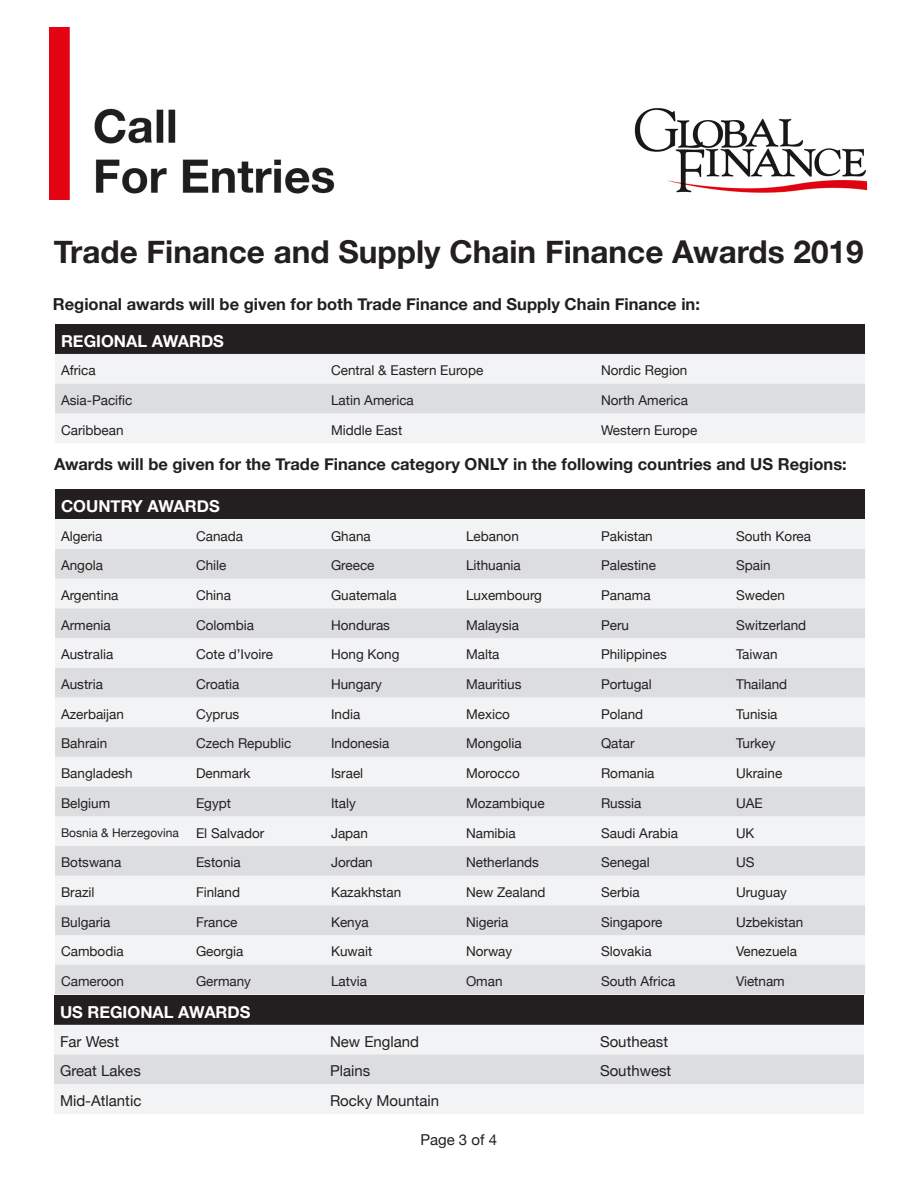
<style>
.page{position:relative;width:918px;height:1188px;background:#fff}
.page>*{position:absolute;margin:0;border:0;box-sizing:border-box;transform-origin:0 0}
.t1{font:700 31.5px "Helvetica Neue";color:#231f20}
.t2{font:700 16.5px "Helvetica Neue";color:#231f20}
.t3{font:700 16.5px "Helvetica Neue";color:#fff}
.t4{font:15px "Helvetica Neue";color:#231f20}
.t5{font:13.5px "Helvetica Neue";color:#231f20}
.t6{font:12px "Helvetica Neue";color:#231f20}
.s1{font-weight:400;color:#231f20}
</style>
<div class="page">
<div style="left:55px;top:324px;width:810px;height:30px;background:#231f20"></div>
<div style="left:55px;top:354px;width:810px;height:89px;background:#f2f3f4"></div>
<div style="left:55px;top:384px;width:810px;height:29px;background:#dcdddf"></div>
<div style="left:55px;top:490px;width:810px;height:29px;background:#231f20"></div>
<div style="left:55px;top:520px;width:810px;height:29px;background:#f2f3f4"></div>
<svg style="left:55px;top:549px;width:810px;height:445px;fill:#dedfe1"></svg>
<img style="left:50px;top:27px;width:818px;height:173px">
<div style="left:54px;top:995px;width:810px;height:30px;background:#231f20"></div>
<div style="left:54px;top:1025px;width:810px;height:89px;background:#f2f3f4"></div>
<div style="left:54px;top:1054px;width:810px;height:30px;background:#dcdddf"></div>
<p class="t1" style="left:54px;top:227px;width:811px">Trade Finance and Supply Chain Finance Awards 2019</p>
<p class="t2" style="left:53px;top:291px;width:649px">Regional awards will be given for both Trade Finance and Supply Chain Finance in:</p>
<p class="t3" style="left:61px;top:328px;width:164px">REGIONAL AWARDS</p>
<p class="t5" style="left:61px;top:361px;width:36px">Africa</p>
<p class="t5" style="left:331px;top:361px;width:154px">Central &amp; Eastern Europe</p>
<p class="t5" style="left:601px;top:361px;width:88px">Nordic Region</p>
<p class="t5" style="left:61px;top:390px;width:73px">Asia-Pacific</p>
<p class="t5" style="left:331px;top:390px;width:84px">Latin America</p>
<p class="t5" style="left:601px;top:390px;width:89px">North America</p>
<p class="t5" style="left:61px;top:420px;width:64px">Caribbean</p>
<p class="t5" style="left:331px;top:420px;width:73px">Middle East</p>
<p class="t5" style="left:601px;top:420px;width:98px">Western Europe</p>
<p class="t2" style="left:54px;top:451px;width:794px">Awards will be given for the Trade Finance category ONLY in the following countries and US Regions:</p>
<p class="t3" style="left:61px;top:494px;width:160px">COUNTRY AWARDS</p>
<p class="t5" style="left:61px;top:526px;width:43px">Algeria</p>
<p class="t5" style="left:196px;top:526px;width:49px">Canada</p>
<p class="t5" style="left:331px;top:526px;width:41px">Ghana</p>
<p class="t5" style="left:466px;top:526px;width:54px">Lebanon</p>
<p class="t5" style="left:601px;top:526px;width:53px">Pakistan</p>
<p class="t5" style="left:736px;top:526px;width:77px">South Korea</p>
<p class="t5" style="left:61px;top:556px;width:43px">Angola</p>
<p class="t5" style="left:196px;top:556px;width:32px">Chile</p>
<p class="t5" style="left:331px;top:556px;width:45px">Greece</p>
<p class="t5" style="left:466px;top:556px;width:56px">Lithuania</p>
<p class="t5" style="left:601px;top:556px;width:56px">Palestine</p>
<p class="t5" style="left:736px;top:556px;width:36px">Spain</p>
<p class="t5" style="left:61px;top:585px;width:59px">Argentina</p>
<p class="t5" style="left:196px;top:585px;width:37px">China</p>
<p class="t5" style="left:331px;top:585px;width:67px">Guatemala</p>
<p class="t5" style="left:466px;top:585px;width:77px">Luxembourg</p>
<p class="t5" style="left:601px;top:585px;width:51px">Panama</p>
<p class="t5" style="left:736px;top:585px;width:50px">Sweden</p>
<p class="t5" style="left:61px;top:615px;width:51px">Armenia</p>
<p class="t5" style="left:196px;top:615px;width:60px">Colombia</p>
<p class="t5" style="left:331px;top:615px;width:61px">Honduras</p>
<p class="t5" style="left:466px;top:615px;width:55px">Malaysia</p>
<p class="t5" style="left:601px;top:615px;width:29px">Peru</p>
<p class="t5" style="left:736px;top:615px;width:72px">Switzerland</p>
<p class="t5" style="left:61px;top:645px;width:54px">Australia</p>
<p class="t5" style="left:196px;top:645px;width:79px">Cote d’Ivoire</p>
<p class="t5" style="left:331px;top:645px;width:70px">Hong Kong</p>
<p class="t5" style="left:466px;top:645px;width:35px">Malta</p>
<p class="t5" style="left:601px;top:645px;width:67px">Philippines</p>
<p class="t5" style="left:736px;top:645px;width:43px">Taiwan</p>
<p class="t5" style="left:61px;top:675px;width:43px">Austria</p>
<p class="t5" style="left:196px;top:675px;width:45px">Croatia</p>
<p class="t5" style="left:331px;top:675px;width:53px">Hungary</p>
<p class="t5" style="left:466px;top:675px;width:57px">Mauritius</p>
<p class="t5" style="left:601px;top:675px;width:52px">Portugal</p>
<p class="t5" style="left:736px;top:675px;width:53px">Thailand</p>
<p class="t5" style="left:61px;top:704px;width:64px">Azerbaijan</p>
<p class="t5" style="left:196px;top:704px;width:45px">Cyprus</p>
<p class="t5" style="left:331px;top:704px;width:31px">India</p>
<p class="t5" style="left:466px;top:704px;width:45px">Mexico</p>
<p class="t5" style="left:601px;top:704px;width:44px">Poland</p>
<p class="t5" style="left:736px;top:704px;width:43px">Tunisia</p>
<p class="t5" style="left:61px;top:734px;width:48px">Bahrain</p>
<p class="t5" style="left:196px;top:734px;width:97px">Czech Republic</p>
<p class="t5" style="left:331px;top:734px;width:60px">Indonesia</p>
<p class="t5" style="left:466px;top:734px;width:57px">Mongolia</p>
<p class="t5" style="left:601px;top:734px;width:35px">Qatar</p>
<p class="t5" style="left:736px;top:734px;width:41px">Turkey</p>
<p class="t5" style="left:61px;top:764px;width:73px">Bangladesh</p>
<p class="t5" style="left:196px;top:764px;width:56px">Denmark</p>
<p class="t5" style="left:331px;top:764px;width:34px">Israel</p>
<p class="t5" style="left:466px;top:764px;width:55px">Morocco</p>
<p class="t5" style="left:601px;top:764px;width:55px">Romania</p>
<p class="t5" style="left:736px;top:764px;width:48px">Ukraine</p>
<p class="t5" style="left:61px;top:793px;width:51px">Belgium</p>
<p class="t5" style="left:196px;top:793px;width:37px">Egypt</p>
<p class="t5" style="left:331px;top:793px;width:26px">Italy</p>
<p class="t5" style="left:466px;top:793px;width:80px">Mozambique</p>
<p class="t5" style="left:601px;top:793px;width:42px">Russia</p>
<p class="t5" style="left:736px;top:793px;width:28px">UAE</p>
<p class="t6" style="left:61px;top:824px;width:119px">Bosnia &amp; Herzegovina</p>
<p class="t5" style="left:196px;top:823px;width:70px">El Salvador</p>
<p class="t5" style="left:331px;top:823px;width:39px">Japan</p>
<p class="t5" style="left:466px;top:823px;width:51px">Namibia</p>
<p class="t5" style="left:601px;top:823px;width:79px">Saudi Arabia</p>
<p class="t5" style="left:736px;top:823px;width:20px">UK</p>
<p class="t5" style="left:61px;top:853px;width:62px">Botswana</p>
<p class="t5" style="left:196px;top:853px;width:46px">Estonia</p>
<p class="t5" style="left:331px;top:853px;width:43px">Jordan</p>
<p class="t5" style="left:466px;top:853px;width:75px">Netherlands</p>
<p class="t5" style="left:601px;top:853px;width:50px">Senegal</p>
<p class="t5" style="left:736px;top:853px;width:20px">US</p>
<p class="t5" style="left:61px;top:882px;width:35px">Brazil</p>
<p class="t5" style="left:196px;top:882px;width:46px">Finland</p>
<p class="t5" style="left:331px;top:882px;width:72px">Kazakhstan</p>
<p class="t5" style="left:466px;top:882px;width:81px">New Zealand</p>
<p class="t5" style="left:601px;top:882px;width:40px">Serbia</p>
<p class="t5" style="left:736px;top:882px;width:53px">Uruguay</p>
<p class="t5" style="left:61px;top:912px;width:51px">Bulgaria</p>
<p class="t5" style="left:196px;top:912px;width:43px">France</p>
<p class="t5" style="left:331px;top:912px;width:39px">Kenya</p>
<p class="t5" style="left:466px;top:912px;width:44px">Nigeria</p>
<p class="t5" style="left:601px;top:912px;width:63px">Singapore</p>
<p class="t5" style="left:736px;top:912px;width:69px">Uzbekistan</p>
<p class="t5" style="left:61px;top:942px;width:64px">Cambodia</p>
<p class="t5" style="left:196px;top:942px;width:49px">Georgia</p>
<p class="t5" style="left:331px;top:942px;width:43px">Kuwait</p>
<p class="t5" style="left:466px;top:942px;width:48px">Norway</p>
<p class="t5" style="left:601px;top:942px;width:52px">Slovakia</p>
<p class="t5" style="left:736px;top:942px;width:62px">Venezuela</p>
<p class="t5" style="left:61px;top:972px;width:65px">Cameroon</p>
<p class="t5" style="left:196px;top:972px;width:57px">Germany</p>
<p class="t5" style="left:331px;top:972px;width:38px">Latvia</p>
<p class="t5" style="left:466px;top:972px;width:38px">Oman</p>
<p class="t5" style="left:601px;top:972px;width:76px">South Africa</p>
<p class="t5" style="left:736px;top:972px;width:50px">Vietnam</p>
<p class="t3" style="left:60px;top:999px;width:219px">US REGIONAL AWARDS <span class="s1">US</span></p>
<p class="t4" style="left:60px;top:1031px;width:61px">Far West</p>
<p class="t4" style="left:330px;top:1031px;width:91px">New England</p>
<p class="t4" style="left:600px;top:1031px;width:70px">Southeast</p>
<p class="t4" style="left:60px;top:1060px;width:82px">Great Lakes</p>
<p class="t4" style="left:330px;top:1060px;width:42px">Plains</p>
<p class="t4" style="left:600px;top:1060px;width:73px">Southwest</p>
<p class="t4" style="left:60px;top:1090px;width:83px">Mid-Atlantic</p>
<p class="t4" style="left:330px;top:1090px;width:111px">Rocky Mountain</p>
<p class="t4" style="left:420px;top:1129px;width:78px">Page 3 of 4</p>
</div>
